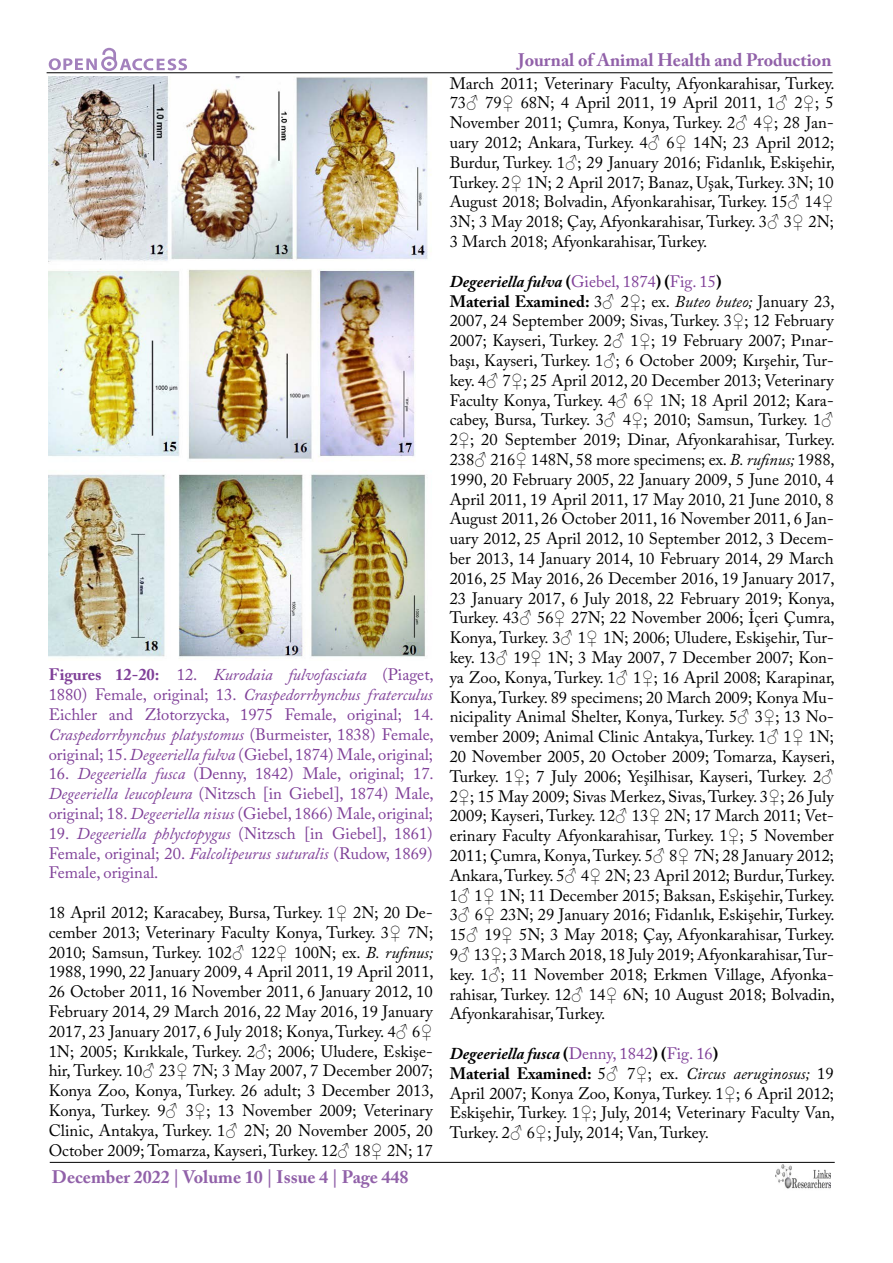
<style>
.page{position:relative;width:893px;height:1263px;background:#fff}
.page>*{position:absolute;margin:0;border:0;box-sizing:border-box;transform-origin:0 0}
.t1{font:700 18px "Adobe Caslon Pro";color:#9161a9}
.t2{font:16.5px/19.8px "Adobe Caslon Pro";color:#000;text-align:justify}
.t3{font:16.5px/19.8px "Adobe Caslon Pro";color:#7f3f98;text-align:justify}
.s1{font-weight:700}
.s2{font-style:italic}
.s3{font-family:"Times New Roman"}
.s4{font-weight:700;font-style:italic}
.s5{color:#7f3f98}
</style>
<div class="page">
<hr style="left:47px;top:72px;width:785px;height:1px;background:#000">
<hr style="left:50px;top:1162px;width:785px;height:1px;background:#000">
<svg style="left:49px;top:48px;width:138px;height:23px"></svg>
<img style="left:775px;top:1164px;width:56px;height:25px">
<img style="left:49px;top:77px;width:379px;height:580px">
<p class="t3" style="left:49px;top:665px;width:387px"><span class="s1">Figures 12-20:</span> 12. <span class="s2">Kurodaia fulvofasciata</span> (Piaget, 1880) Female, original; 13. <span class="s2">Craspedorrhynchus fraterculus </span>Eichler and Złotorzycka, 1975 Female, original; 14.<br><span class="s2">Craspedorrhynchus platystomus</span> (Burmeister, 1838) Female, original; 15. <span class="s2">Degeeriella fulva</span> (Giebel, 1874) Male, original;</p>
<p class="t3" style="left:49px;top:764px;width:387px">16. <span class="s2">Degeeriella fusca</span> (Denny, 1842) Male, original; 17.<br><span class="s2">Degeeriella leucopleura</span> (Nitzsch [in Giebel], 1874) Male, original; 18. <span class="s2">Degeeriella nisus</span> (Giebel, 1866) Male, original;</p>
<p class="t3" style="left:49px;top:823px;width:385px">19. <span class="s2">Degeeriella phlyctopygus</span> (Nitzsch [in Giebel], 1861)<br>Female, original; 20. <span class="s2">Falcolipeurus suturalis</span> (Rudow, 1869)<br>Female, original.</p>
<p class="t2" style="left:49px;top:902px;width:387px">18 April 2012; Karacabey, Bursa, Turkey. 1<span class="s3">♀</span> 2N; 20 De&shy;cember 2013; Veterinary Faculty Konya, Turkey. 3<span class="s3">♀</span> 7N; 2010; Samsun, Turkey. 102<span class="s3">♂</span> 122<span class="s3">♀</span> 100N; ex. <span class="s2">B. rufinus; </span>1988, 1990, 22 January 2009, 4 April 2011, 19 April 2011, 26 October 2011, 16 November 2011, 6 January 2012, 10<br>February 2014, 29 March 2016, 22 May 2016, 19 January 2017, 23 January 2017, 6 July 2018; Konya, Turkey. 4<span class="s3">♂</span> 6<span class="s3">♀ </span>1N; 2005; Kırıkkale, Turkey. 2<span class="s3">♂</span>; 2006; Uludere, Eskişe&shy;hir, Turkey. 10<span class="s3">♂</span> 23<span class="s3">♀</span> 7N; 3 May 2007, 7 December 2007; Konya Zoo, Konya, Turkey. 26 adult; 3 December 2013, Konya, Turkey. 9<span class="s3">♂</span> 3<span class="s3">♀</span>; 13 November 2009; Veterinary Clinic, Antakya, Turkey. 1<span class="s3">♂</span> 2N; 20 November 2005, 20<br>October 2009; Tomarza, Kayseri, Turkey. 12<span class="s3">♂</span> 18<span class="s3">♀</span> 2N; 17</p>
<p class="t1" style="left:52px;top:1166px;width:358px">December 2022 | Volume 10 | Issue 4 | Page 448</p>
<p class="t1" style="left:518px;top:50px;width:315px">Journal of Animal Health and Production</p>
<p class="t2" style="left:450px;top:73px;width:387px">March 2011; Veterinary Faculty, Afyonkarahisar, Turkey.<br>73<span class="s3">♂</span> 79<span class="s3">♀</span> 68N; 4 April 2011, 19 April 2011, 1<span class="s3">♂</span> 2<span class="s3">♀</span>; 5<br>November 2011; Çumra, Konya, Turkey. 2<span class="s3">♂</span> 4<span class="s3">♀</span>; 28 Jan&shy;uary 2012; Ankara, Turkey. 4<span class="s3">♂</span> 6<span class="s3">♀</span> 14N; 23 April 2012; Burdur, Turkey. 1<span class="s3">♂</span>; 29 January 2016; Fidanlık, Eskişehir, Turkey. 2<span class="s3">♀</span> 1N; 2 April 2017; Banaz, Uşak, Turkey. 3N; 10<br>August 2018; Bolvadin, Afyonkarahisar, Turkey. 15<span class="s3">♂</span> 14<span class="s3">♀ </span>3N; 3 May 2018; Çay, Afyonkarahisar, Turkey. 3<span class="s3">♂</span> 3<span class="s3">♀</span> 2N; 3 March 2018; Afyonkarahisar, Turkey.</p>
<p class="t2" style="left:450px;top:271px;width:387px;text-align:left"><span class="s4">Degeeriella fulva</span> <span class="s1">(</span><span class="s5">Giebel, 1874</span><span class="s1">) (</span><span class="s5">Fig. 15</span><span class="s1">)<br>Material Examined:</span> 3<span class="s3">♂</span> 2<span class="s3">♀</span>; ex. <span class="s2">Buteo buteo;</span> January 23, 2007, 24 September 2009; Sivas, Turkey. 3<span class="s3">♀</span>; 12 February 2007; Kayseri, Turkey. 2<span class="s3">♂</span> 1<span class="s3">♀</span>; 19 February 2007; Pınar&shy;başı, Kayseri, Turkey. 1<span class="s3">♂</span>; 6 October 2009; Kırşehir, Tur&shy;key. 4<span class="s3">♂</span> 7<span class="s3">♀</span>; 25 April 2012, 20 December 2013; Veterinary Faculty Konya, Turkey. 4<span class="s3">♂</span> 6<span class="s3">♀</span> 1N; 18 April 2012; Kara&shy;cabey, Bursa, Turkey. 3<span class="s3">♂</span> 4<span class="s3">♀</span>; 2010; Samsun, Turkey. 1<span class="s3">♂ </span>2<span class="s3">♀</span>; 20 September 2019; Dinar, Afyonkarahisar, Turkey.<br>238<span class="s3">♂</span> 216<span class="s3">♀</span> 148N, 58 more specimens; ex. <span class="s2">B. rufinus;</span> 1988, 1990, 20 February 2005, 22 January 2009, 5 June 2010, 4<br>April 2011, 19 April 2011, 17 May 2010, 21 June 2010, 8<br>August 2011, 26 October 2011, 16 November 2011, 6 Jan&shy;uary 2012, 25 April 2012, 10 September 2012, 3 Decem&shy;ber 2013, 14 January 2014, 10 February 2014, 29 March 2016, 25 May 2016, 26 December 2016, 19 January 2017, 23 January 2017, 6 July 2018, 22 February 2019; Konya, Turkey. 43<span class="s3">♂</span> 56<span class="s3">♀</span> 27N; 22 November 2006; İçeri Çumra, Konya, Turkey. 3<span class="s3">♂</span> 1<span class="s3">♀</span> 1N; 2006; Uludere, Eskişehir, Tur&shy;key. 13<span class="s3">♂</span> 19<span class="s3">♀</span> 1N; 3 May 2007, 7 December 2007; Kon&shy;ya Zoo, Konya, Turkey. 1<span class="s3">♂</span> 1<span class="s3">♀</span>; 16 April 2008; Karapinar, Konya, Turkey. 89 specimens; 20 March 2009; Konya Mu&shy;nicipality Animal Shelter, Konya, Turkey. 5<span class="s3">♂</span> 3<span class="s3">♀</span>; 13 No&shy;vember 2009; Animal Clinic Antakya, Turkey. 1<span class="s3">♂</span> 1<span class="s3">♀</span> 1N; 20 November 2005, 20 October 2009; Tomarza, Kayseri, Turkey. 1<span class="s3">♀</span>; 7 July 2006; Yeşilhisar, Kayseri, Turkey. 2<span class="s3">♂ </span>2<span class="s3">♀</span>; 15 May 2009; Sivas Merkez, Sivas, Turkey. 3<span class="s3">♀</span>; 26 July 2009; Kayseri, Turkey. 12<span class="s3">♂</span> 13<span class="s3">♀</span> 2N; 17 March 2011; Vet&shy;erinary Faculty Afyonkarahisar, Turkey. 1<span class="s3">♀</span>; 5 November 2011; Çumra, Konya, Turkey. 5<span class="s3">♂</span> 8<span class="s3">♀</span> 7N; 28 January 2012; Ankara, Turkey. 5<span class="s3">♂</span> 4<span class="s3">♀</span> 2N; 23 April 2012; Burdur, Turkey.<br>1<span class="s3">♂</span> 1<span class="s3">♀</span> 1N; 11 December 2015; Baksan, Eskişehir, Turkey.<br>3<span class="s3">♂</span> 6<span class="s3">♀</span> 23N; 29 January 2016; Fidanlık, Eskişehir, Turkey.<br>15<span class="s3">♂</span> 19<span class="s3">♀</span> 5N; 3 May 2018; Çay, Afyonkarahisar, Turkey.<br>9<span class="s3">♂</span> 13<span class="s3">♀</span>; 3 March 2018, 18 July 2019; Afyonkarahisar, Tur&shy;key. 1<span class="s3">♂</span>; 11 November 2018; Erkmen Village, Afyonka&shy;rahisar, Turkey. 12<span class="s3">♂</span> 14<span class="s3">♀</span> 6N; 10 August 2018; Bolvadin, Afyonkarahisar, Turkey.</p>
<p class="t2" style="left:450px;top:1043px;width:387px;text-align:left"><span class="s4">Degeeriella fusca</span> <span class="s1">(</span><span class="s5">Denny, 1842</span><span class="s1">) (</span><span class="s5">Fig. 16</span><span class="s1">)<br>Material Examined:</span> 5<span class="s3">♂</span> 7<span class="s3">♀</span>; ex. <span class="s2">Circus aeruginosus;</span> 19<br>April 2007; Konya Zoo, Konya, Turkey. 1<span class="s3">♀</span>; 6 April 2012; Eskişehir, Turkey. 1<span class="s3">♀</span>; July, 2014; Veterinary Faculty Van, Turkey. 2<span class="s3">♂</span> 6<span class="s3">♀</span>; July, 2014; Van, Turkey.</p>
</div>
